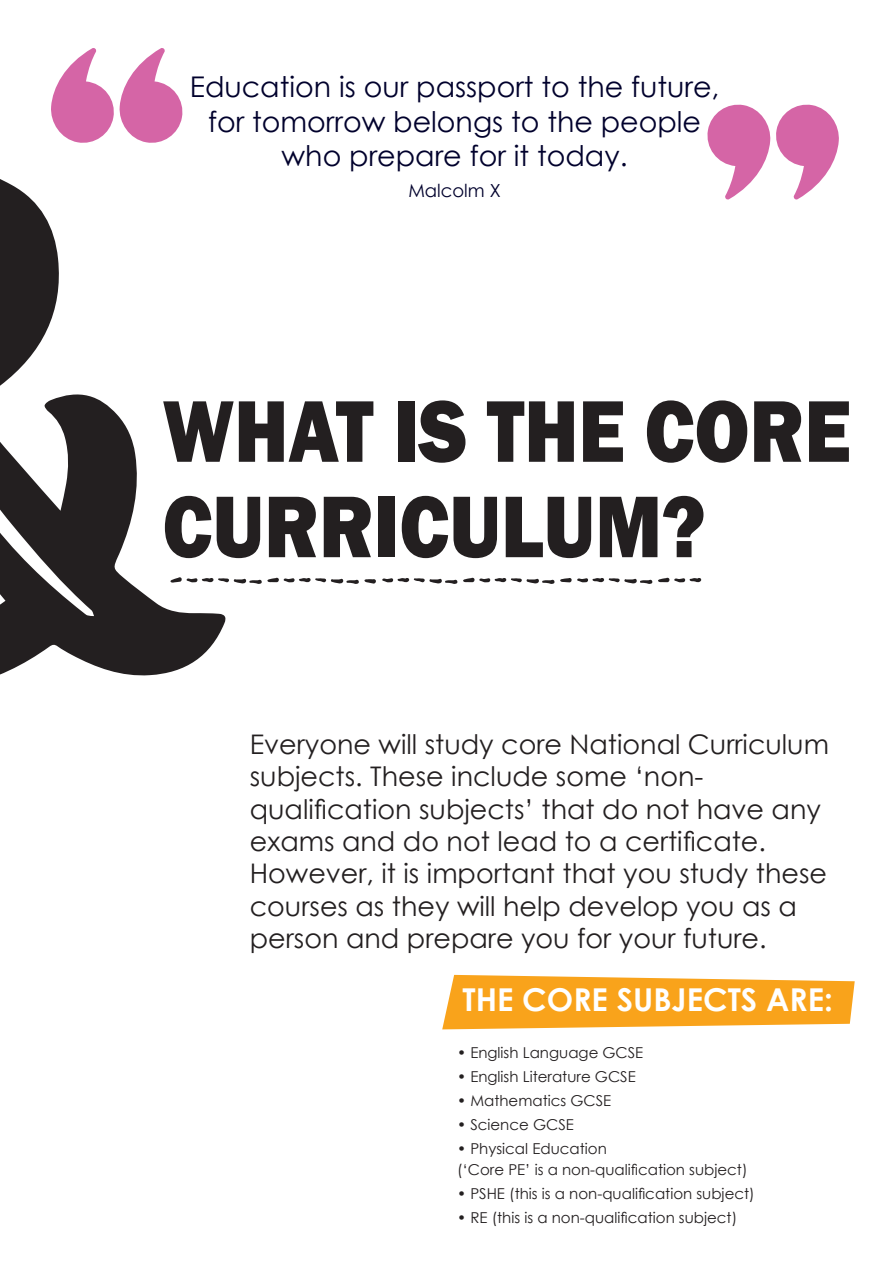
<style>
.page{position:relative;width:893px;height:1263px;background:#fff}
.page>*{position:absolute;margin:0;border:0;box-sizing:border-box;transform-origin:0 0}
.t1{font:800 90.6px/95.4px "Franklin Gothic";color:#231f20;scale:.88 1}
.t2{font:700 31.5px "Century Gothic";color:#fff}
.t3{font:28.5px/34.2px "Century Gothic";color:#00002c;text-align:center}
.t4{font:27px/32.4px "Century Gothic";color:#231f20}
.t5{font:18px "Century Gothic";color:#00002c}
.t6{font:15px/21px "Century Gothic";color:#231f20}
</style>
<div class="page">
<svg style="left:226px;top:577px;width:150px;height:7px"></svg>
<svg style="left:382px;top:577px;width:319px;height:7px"></svg>
<svg style="left:442px;top:975px;width:413px;height:54px;background:#f9ae36"></svg>
<svg style="left:51px;top:48px;width:132px;height:91px"></svg>
<svg style="left:707px;top:104px;width:132px;height:96px"></svg>
<svg style="left:0;top:179px;width:226px;height:497px"></svg>
<p class="t3" style="left:190px;top:70px;width:531px">Education is our passport to the future, for tomorrow belongs to the people who prepare for it today.</p>
<p class="t5" style="left:408px;top:177px;width:94px">Malcolm X</p>
<p class="t1" style="left:163px;top:383px;width:783px">WHAT IS THE CORE<br>CURRICULUM?</p>
<p class="t4" style="left:250px;top:727px;width:581px">Everyone will study core National Curriculum subjects. These include some ‘non&shy;qualification subjects’ that do not have any exams and do not lead to a certificate.<br>However, it is important that you study these courses as they will help develop you as a person and prepare you for your future.</p>
<p class="t2" style="left:462px;top:976px;width:372px">THE CORE SUBJECTS ARE:</p>
<p class="t6" style="left:457px;top:1042px;width:188px">• English Language GCSE</p>
<p class="t6" style="left:457px;top:1066px;width:180px">• English Literature GCSE</p>
<p class="t6" style="left:457px;top:1090px;width:156px">• Mathematics GCSE</p>
<p class="t6" style="left:457px;top:1114px;width:118px">• Science GCSE</p>
<p class="t6" style="left:457px;top:1138px;width:292px">• Physical Education<br>(‘Core PE’ is a non-qualification subject)</p>
<p class="t6" style="left:457px;top:1183px;width:299px">• PSHE (this is a non-qualification subject)</p>
<p class="t6" style="left:457px;top:1207px;width:282px">• RE (this is a non-qualification subject)</p>
</div>
